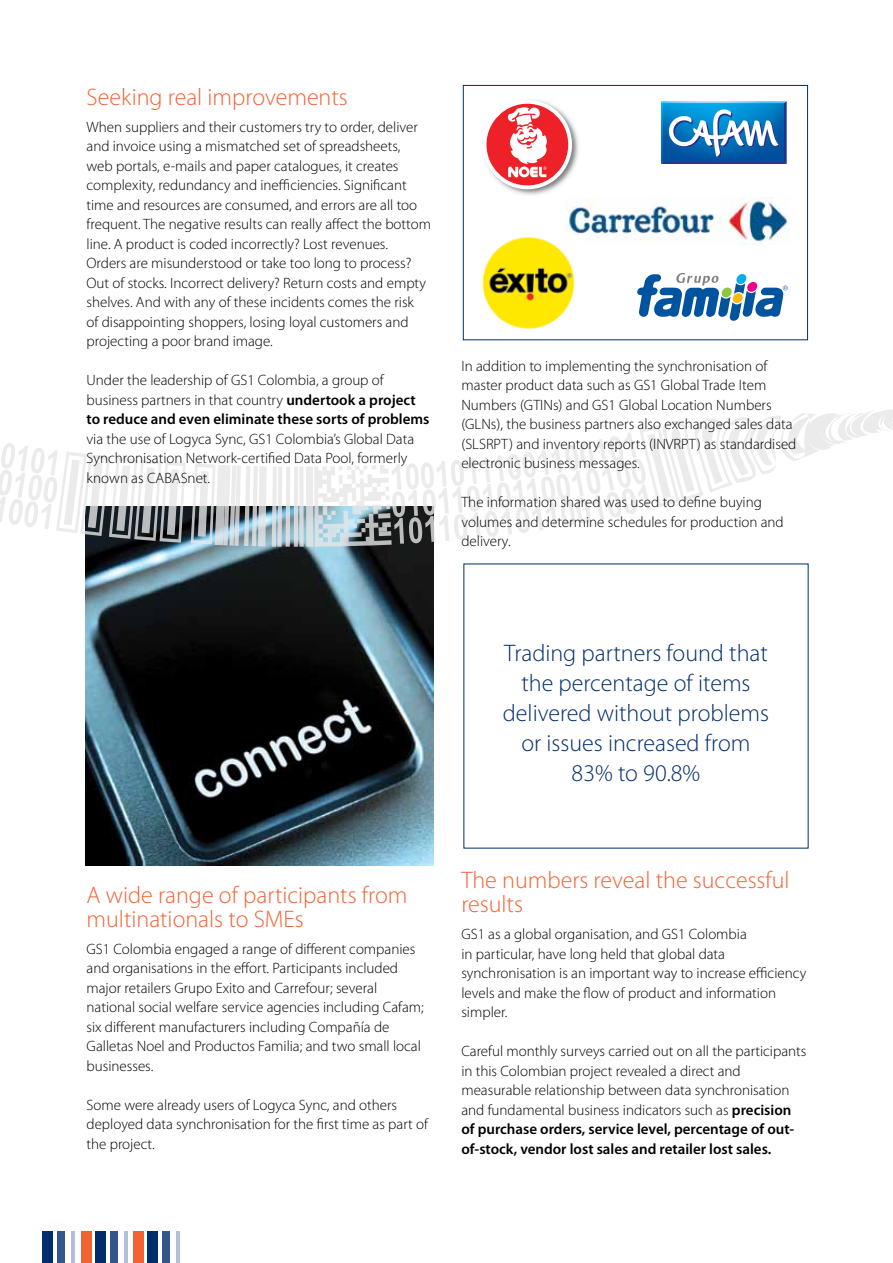
<style>
.page{position:relative;width:893px;height:1263px;background:#fff}
.page>*{position:absolute;margin:0;border:0;box-sizing:border-box;transform-origin:0 0}
.t1{font:300 24px/24px "Myriad Pro";color:#f26334}
.t2{font:300 24px/30px "Myriad Pro";color:#002d6c;text-align:center}
.t3{font:300 15px/19.5px "Myriad Pro";color:#000}
.s1{font-weight:600}
</style>
<div class="page">
<img style="left:85px;top:506px;width:349px;height:359px">
<svg style="left:0;top:443px;width:290px;height:104px"></svg>
<svg style="left:294px;top:467px;width:4px;height:80px"></svg>
<svg style="left:299px;top:467px;width:5px;height:80px"></svg>
<svg style="left:306px;top:409px;width:587px;height:138px"></svg>
<div style="left:43px;top:1231px;width:10px;height:32px;background:#002d6c"></div>
<div style="left:95px;top:1231px;width:10px;height:32px;background:#002d6c"></div>
<div style="left:147px;top:1231px;width:11px;height:32px;background:#002d6c"></div>
<div style="left:81px;top:1231px;width:11px;height:32px;background:#f26334"></div>
<div style="left:133px;top:1231px;width:11px;height:32px;background:#f26334"></div>
<div style="left:58px;top:1231px;width:7px;height:32px;background:#335789"></div>
<div style="left:110px;top:1231px;width:7px;height:32px;background:#335789"></div>
<div style="left:162px;top:1231px;width:8px;height:32px;background:#335789"></div>
<hr style="left:71px;top:1231px;width:3px;height:32px;background:#002d6c">
<hr style="left:124px;top:1231px;width:3px;height:32px;background:#002d6c">
<hr style="left:176px;top:1231px;width:3px;height:32px;background:#002d6c">
<div style="left:463px;top:85px;width:345px;height:255px;border:1px solid #002d6c"></div>
<img style="left:485px;top:99px;width:94px;height:99px">
<svg style="left:483px;top:100px;width:89px;height:89px"></svg>
<div style="left:486px;top:104px;width:82px;height:81px;background:#ed2127;border-radius:50%"></div>
<svg style="left:507px;top:107px;width:40px;height:71px"></svg>
<svg style="left:661px;top:101px;width:125px;height:63px;background:#388ac6"></svg>
<img style="left:566px;top:198px;width:224px;height:47px">
<img style="left:482px;top:237px;width:100px;height:92px">
<svg style="left:637px;top:273px;width:151px;height:48px"></svg>
<h1 class="t1" style="left:87px;top:85px;width:263px">Seeking real improvements</h1>
<p class="t3" style="left:87px;top:117px;width:346px">When suppliers and their customers try to order, deliver and invoice using a mismatched set of spreadsheets,<br>web portals, e-mails and paper catalogues, it creates complexity, redundancy and inefficiencies. Significant time and resources are consumed, and errors are all too frequent. The negative results can really affect the bottom line. A product is coded incorrectly? Lost revenues.<br>Orders are misunderstood or take too long to process?<br>Out of stocks. Incorrect delivery? Return costs and empty shelves. And with any of these incidents comes the risk<br>of disappointing shoppers, losing loyal customers and projecting a poor brand image.</p>
<p class="t3" style="left:87px;top:371px;width:344px">Under the leadership of GS1 Colombia, a group of business partners in that country <span class="s1">undertook a project to reduce and even eliminate these sorts of problems</span></p>
<p class="t3" style="left:87px;top:429px;width:329px">via the use of Logyca Sync, GS1 Colombia’s Global Data<br>Synchronisation Network-certified Data Pool, formerly known as CABASnet.</p>
<p class="t3" style="left:461px;top:356px;width:337px">In addition to implementing the synchronisation of master product data such as GS1 Global Trade Item Numbers (GTINs) and GS1 Global Location Numbers (GLNs), the business partners also exchanged sales data (SLSRPT) and inventory reports (INVRPT) as standardised electronic business messages.</p>
<p class="t3" style="left:461px;top:493px;width:324px">The information shared was used to define buying volumes and determine schedules for production and delivery.</p>
<h1 class="t2" style="left:503px;top:638px;width:268px">Trading partners found that the percentage of items delivered without problems or issues increased from<br>83% to 90.8%</h1>
<h1 class="t1" style="left:87px;top:883px;width:322px">A wide range of participants from multinationals to SMEs</h1>
<p class="t3" style="left:87px;top:939px;width:339px">GS1 Colombia engaged a range of different companies and organisations in the effort. Participants included major retailers Grupo Exito and Carrefour; several national social welfare service agencies including Cafam; six different manufacturers including Compañía de Galletas Noel and Productos Familia; and two small local businesses.</p>
<p class="t3" style="left:87px;top:1095px;width:343px">Some were already users of Logyca Sync, and others deployed data synchronisation for the first time as part of the project.</p>
<h1 class="t1" style="left:461px;top:869px;width:330px">The numbers reveal the successful results</h1>
<p class="t3" style="left:461px;top:925px;width:346px">GS1 as a global organisation, and GS1 Colombia<br>in particular, have long held that global data synchronisation is an important way to increase efficiency levels and make the flow of product and information simpler.</p>
<p class="t3" style="left:461px;top:1042px;width:347px">Careful monthly surveys carried out on all the participants in this Colombian project revealed a direct and measurable relationship between data synchronisation and fundamental business indicators such as <span class="s1">precision of purchase orders, service level, percentage of out&shy;of-stock, vendor lost sales and retailer lost sales.</span></p>
</div>
